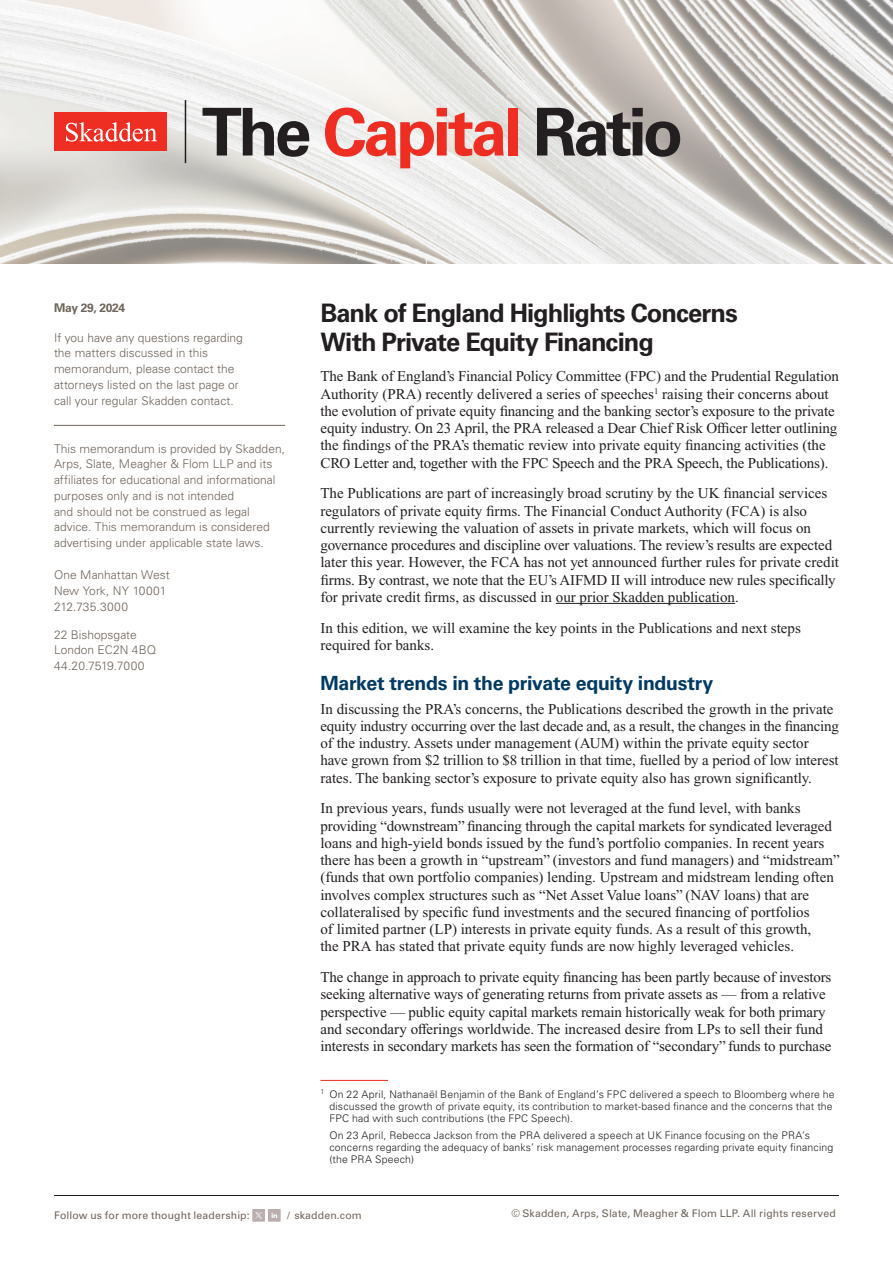
<style>
.page{position:relative;width:893px;height:1263px;background:#fff}
.page>*{position:absolute;margin:0;border:0;box-sizing:border-box;transform-origin:0 0}
.Title_Practice_Specific_Single_Line{font:700 66px "Univers LT Std";letter-spacing:-.055em;color:#231f20}
.Article_Title__H2{font:700 25.5px/28.5px "Univers LT Std";letter-spacing:-.04em;color:#231f20}
.First_Level_Heading_Blue__H3{font:700 19.5px "Univers LT Std";letter-spacing:-.015em;color:#003a63}
.Main_Body{font:15px/17.2px "Times New Roman PS Std";color:#231f20}
.Sidebar_body_rule_above{font:300 12px/15.8px "Univers LT Std";color:#6f645a}
.Sidebar_body_rule_below{font:300 12px/15.8px "Univers LT Std";color:#6f645a}
.Firm_Address{font:300 12px/15.8px "Univers LT Std";color:#6f645a}
.Date{font:700 12px "Univers LT Std";letter-spacing:-.02em;color:#6f645a}
.Footnote{font:300 10.5px/12px "Univers LT Std";letter-spacing:.015em;color:#231f20}
.t1{font:10.5px "Univers LT Std";letter-spacing:.01em;color:#6f645a}
.s1{color:#ee2e22}
</style>
<div class="page">
<hr style="left:54px;top:1195px;width:785px;height:1px;background:#231f20">
<div style="left:252px;top:1209px;width:13px;height:13px;background:#baaeae"></div>
<svg style="left:255px;top:1212px;width:7px;height:6px"></svg>
<div style="left:268px;top:1209px;width:13px;height:13px;background:#baaeae"></div>
<svg style="left:271px;top:1213px;width:6px;height:5px"></svg>
<img style="left:0;top:0;width:893px;height:263px">
<hr style="left:185px;top:100px;width:1px;height:63px;background:#231f20">
<hr style="left:54px;top:425px;width:231px;height:1px;background:#6f645a">
<hr style="left:556px;top:603px;width:179px;height:1px;background:#231f20">
<hr style="left:320px;top:1080px;width:68px;height:1px;background:#ee2e22">
<div style="left:54px;top:112px;width:112px;height:39px;background:#ee2e22"></div>
<svg style="left:66px;top:122px;width:91px;height:20px"></svg>
<h1 class="Title_Practice_Specific_Single_Line" style="left:202px;top:94px;width:483px">The <span class="s1">Capital</span> Ratio</h1>
<p class="Date" style="left:54px;top:301px;width:73px">May 29, 2024</p>
<p class="Sidebar_body_rule_below" style="left:54px;top:329px;width:190px">If you have any questions regarding the matters discussed in this memorandum, please contact the attorneys listed on the last page or call your regular Skadden contact.</p>
<p class="Sidebar_body_rule_above" style="left:54px;top:441px;width:232px">This memorandum is provided by Skadden, Arps, Slate, Meagher &amp; Flom LLP and its affiliates for educational and informational purposes only and is not intended<br>and should not be construed as legal advice. This memorandum is considered advertising under applicable state laws.</p>
<p class="Firm_Address" style="left:54px;top:567px;width:117px">One Manhattan West<br>New York, NY 10001<br>212.735.3000</p>
<p class="Firm_Address" style="left:54px;top:627px;width:104px">22 Bishopsgate<br>London EC2N 4BQ<br>44.20.7519.7000</p>
<h2 class="Article_Title__H2" style="left:320px;top:299px;width:419px">Bank of England Highlights Concerns<br>With Private Equity Financing</h2>
<p class="Main_Body" style="left:320px;top:368px;width:520px">The Bank of England’s Financial Policy Committee (FPC) and the Prudential Regulation Authority (PRA) recently delivered a series of speeches<sup>1</sup> raising their concerns about the evolution of private equity financing and the banking sector’s exposure to the private equity industry. On 23 April, the PRA released a Dear Chief Risk Officer letter outlining the findings of the PRA’s thematic review into private equity financing activities (the CRO Letter and, together with the FPC Speech and the PRA Speech, the Publications).</p>
<p class="Main_Body" style="left:320px;top:485px;width:520px">The Publications are part of increasingly broad scrutiny by the UK financial services regulators of private equity firms. The Financial Conduct Authority (FCA) is also currently reviewing the valuation of assets in private markets, which will focus on governance procedures and discipline over valuations. The review’s results are expected later this year. However, the FCA has not yet announced further rules for private credit firms. By contrast, we note that the EU’s AIFMD II will introduce new rules specifically for private credit firms, as discussed in our prior Skadden publication.</p>
<p class="Main_Body" style="left:320px;top:619px;width:482px">In this edition, we will examine the key points in the Publications and next steps required for banks.</p>
<h3 class="First_Level_Heading_Blue__H3" style="left:320px;top:671px;width:394px">Market trends in the private equity industry</h3>
<p class="Main_Body" style="left:320px;top:700px;width:520px">In discussing the PRA’s concerns, the Publications described the growth in the private equity industry occurring over the last decade and, as a result, the changes in the financing of the industry. Assets under management (AUM) within the private equity sector have grown from $2 trillion to $8 trillion in that time, fuelled by a period of low interest rates. The banking sector’s exposure to private equity also has grown significantly.</p>
<p class="Main_Body" style="left:320px;top:800px;width:521px">In previous years, funds usually were not leveraged at the fund level, with banks providing “downstream” financing through the capital markets for syndicated leveraged loans and high-yield bonds issued by the fund’s portfolio companies. In recent years there has been a growth in “upstream” (investors and fund managers) and “midstream” (funds that own portfolio companies) lending. Upstream and midstream lending often involves complex structures such as “Net Asset Value loans” (NAV loans) that are collateralised by specific fund investments and the secured financing of portfolios<br>of limited partner (LP) interests in private equity funds. As a result of this growth,<br>the PRA has stated that private equity funds are now highly leveraged vehicles.</p>
<p class="Main_Body" style="left:320px;top:968px;width:512px">The change in approach to private equity financing has been partly because of investors seeking alternative ways of generating returns from private assets as — from a relative perspective — public equity capital markets remain historically weak for both primary and secondary offerings worldwide. The increased desire from LPs to sell their fund interests in secondary markets has seen the formation of “secondary” funds to purchase</p>
<p class="Footnote" style="left:329px;top:1089px;width:507px;text-indent:-9px"><sup>1</sup> On 22 April, Nathanaël Benjamin of the Bank of England’s FPC delivered a speech to Bloomberg where he discussed the growth of private equity, its contribution to market-based finance and the concerns that the<br>FPC had with such contributions (the FPC Speech).</p>
<p class="Footnote" style="left:329px;top:1129px;width:505px">On 23 April, Rebecca Jackson from the PRA delivered a speech at UK Finance focusing on the PRA’s concerns regarding the adequacy of banks’ risk management processes regarding private equity financing (the PRA Speech)</p>
<p class="t1" style="left:54px;top:1209px;width:197px">Follow us for more thought leadership:</p>
<p class="t1" style="left:287px;top:1209px;width:76px">/ skadden.com</p>
<p class="t1" style="left:511px;top:1206px;width:326px">© Skadden, Arps, Slate, Meagher &amp; Flom LLP. All rights reserved</p>
</div>
